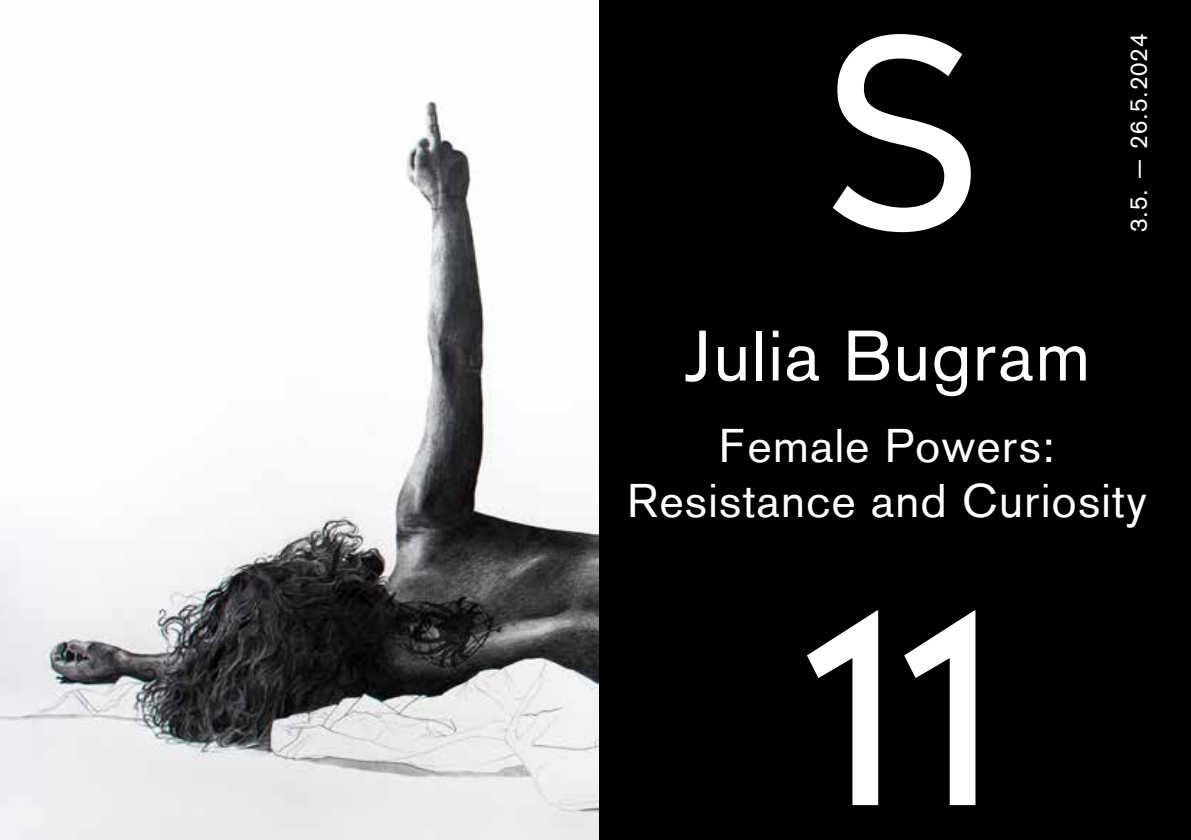
<style>
.page{position:relative;width:1191px;height:840px;background:#fff}
.page>*{position:absolute;margin:0;border:0;box-sizing:border-box;transform-origin:0 0}
.t1{font:70px "Akzidenz Grotesk";letter-spacing:.03em;color:#fff}
.t2{font:46px/55.2px "Akzidenz Grotesk";letter-spacing:.03em;color:#fff;text-align:center}
.t3{font:24px "Akzidenz Grotesk";letter-spacing:.04em;color:#fff}
</style>
<div class="page">
<div style="left:595px;top:0;width:596px;height:839px;background:#000"></div>
<svg style="left:807px;top:610px;width:168px;height:194px"></svg>
<svg style="left:832px;top:34px;width:138px;height:198px"></svg>
<img style="left:0;top:0;width:598px;height:839px">
<p class="t3" style="left:1124px;top:232px;width:199px;rotate:-90deg">3.5. — 26.5.2024</p>
<h1 class="t1" style="left:684px;top:314px;width:407px">Julia Bugram</h1>
<p class="t2" style="left:627px;top:418px;width:521px">Female Powers:<br>Resistance and Curiosity</p>
</div>
